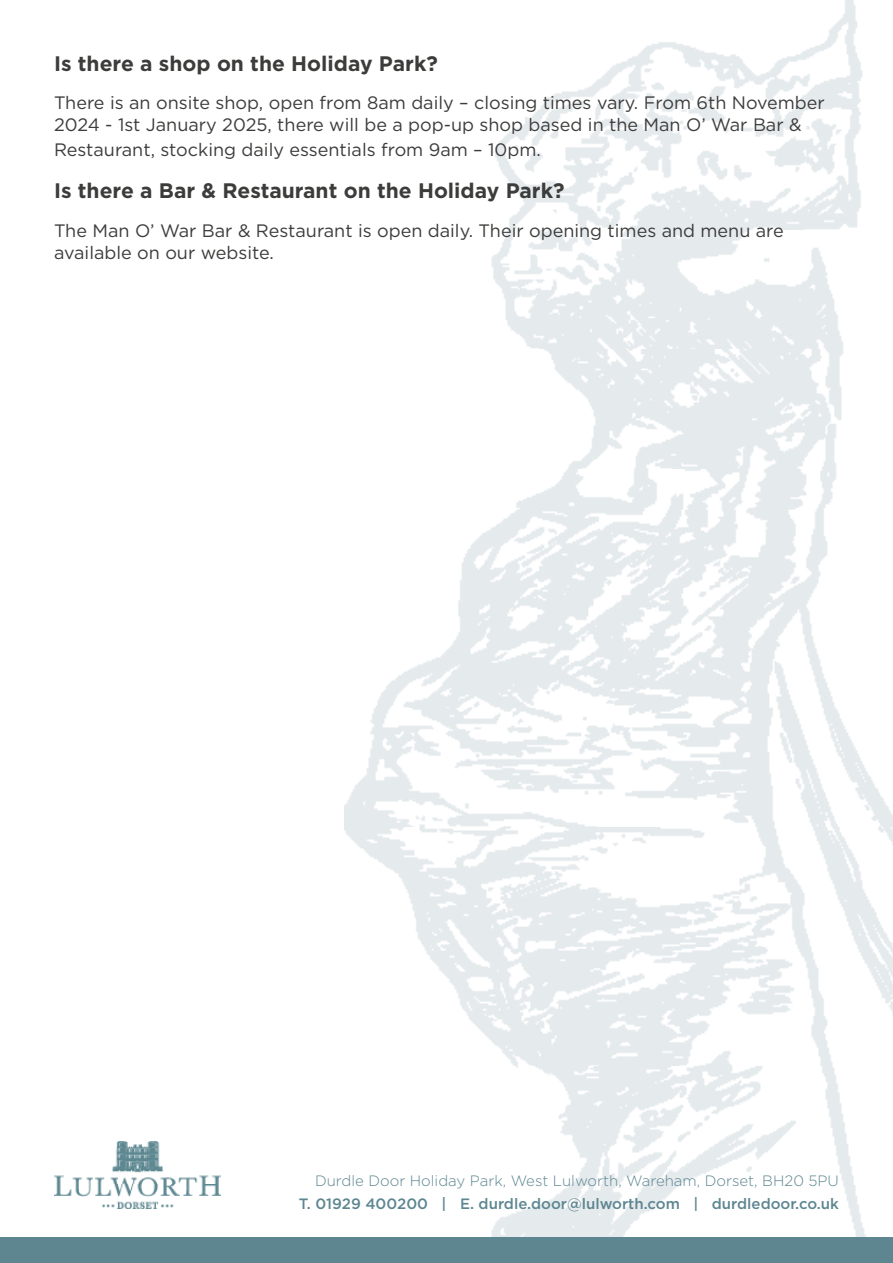
<style>
.page{position:relative;width:893px;height:1263px;background:#fff}
.page>*{position:absolute;margin:0;border:0;box-sizing:border-box;transform-origin:0 0}
.t1{font:700 21px "Gotham";color:#3c3c3b}
.t2{font:18px/21.6px "Gotham";color:#3c3c3b}
.t3{font:300 15px "Gotham";color:#5d8691}
.t4{font:500 15px "Gotham";color:#5d8691}
</style>
<div class="page">
<img style="left:344px;top:0;width:549px;height:1237px">
<div style="left:0;top:1237px;width:893px;height:26px;background:#5d8691"></div>
<img style="left:54px;top:1142px;width:166px;height:67px">
<p class="t1" style="left:54px;top:49px;width:385px">Is there a shop on the Holiday Park?</p>
<p class="t2" style="left:54px;top:92px;width:772px">There is an onsite shop, open from 8am daily – closing times vary. From 6th November<br>2024 - 1st January 2025, there will be a pop-up shop based in the Man O’ War Bar &amp;</p>
<p class="t2" style="left:54px;top:139px;width:488px">Restaurant, stocking daily essentials from 9am – 10pm.</p>
<p class="t1" style="left:54px;top:177px;width:512px">Is there a Bar &amp; Restaurant on the Holiday Park?</p>
<p class="t2" style="left:54px;top:219px;width:731px">The Man O’ War Bar &amp; Restaurant is open daily. Their opening times and menu are available on our website.</p>
<p class="t3" style="left:315px;top:1171px;width:525px">Durdle Door Holiday Park, West Lulworth, Wareham, Dorset, BH20 5PU</p>
<p class="t4" style="left:299px;top:1194px;width:542px">T. 01929 400200 | E. durdle.door@lulworth.com | durdledoor.co.uk</p>
</div>
